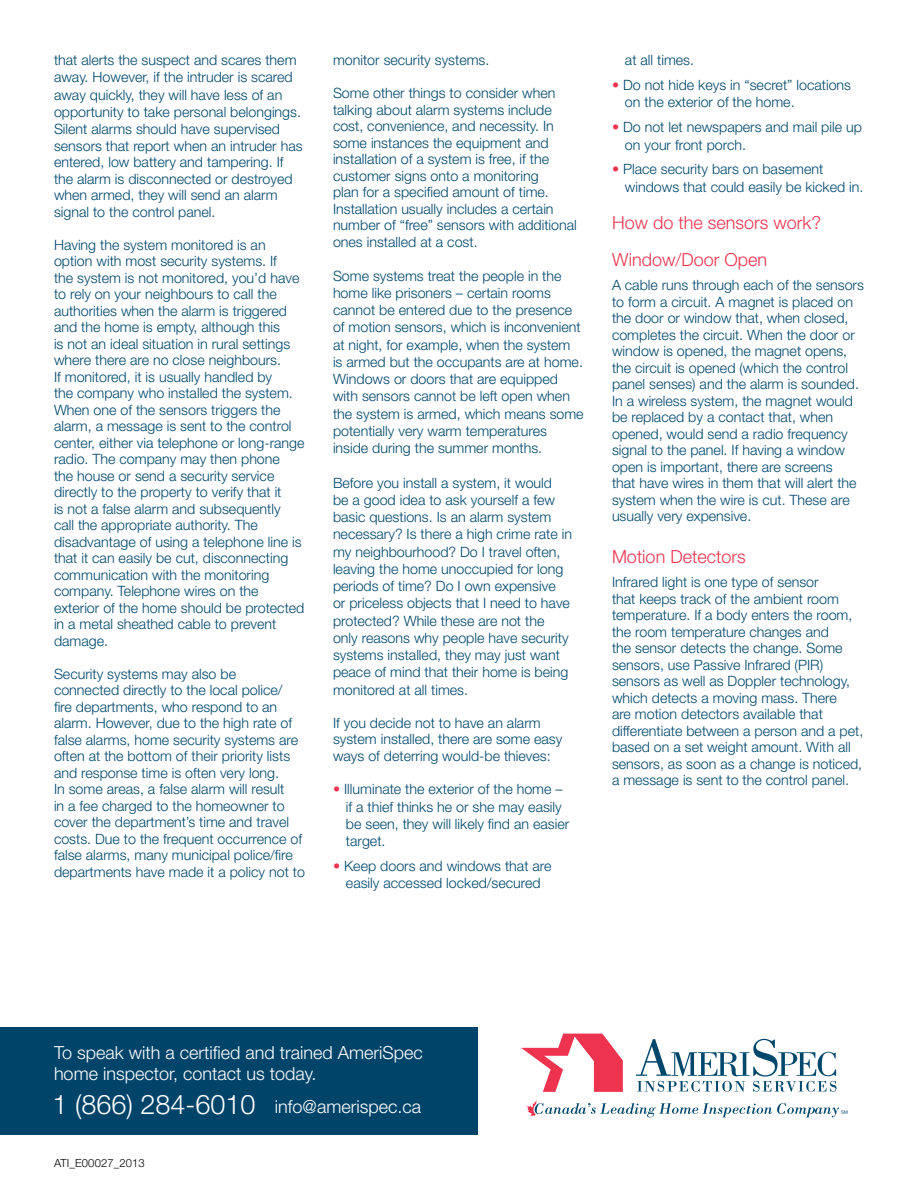
<style>
.page{position:relative;width:918px;height:1188px;background:#fff}
.page>*{position:absolute;margin:0;border:0;box-sizing:border-box;transform-origin:0 0}
.t1{font:300 18px/21px "Helvetica Neue";color:#fff}
.t2{font:300 18px/37.5px "Helvetica Neue";color:#ee334f}
.t3{font:300 14.25px/16.5px "Helvetica Neue";color:#00476c}
.t4{font:300 11.25px "Helvetica Neue";letter-spacing:.01em;color:#000}
.s1{color:#ee334f}
.s2{font-size:27px}
</style>
<div class="page">
<div style="left:0;top:1027px;width:478px;height:108px;background:#00446a"></div>
<svg style="left:521px;top:1034px;width:102px;height:58px"></svg>
<svg style="left:636px;top:1039px;width:200px;height:53px"></svg>
<svg style="left:526px;top:1100px;width:322px;height:17px"></svg>
<p class="t3" style="left:54px;top:51px;width:250px">that alerts the suspect and scares them away. However, if the intruder is scared away quickly, they will have less of an opportunity to take personal belongings.<br>Silent alarms should have supervised sensors that report when an intruder has entered, low battery and tampering. If the alarm is disconnected or destroyed when armed, they will send an alarm signal to the control panel.</p>
<p class="t3" style="left:54px;top:236px;width:252px">Having the system monitored is an option with most security systems. If<br>the system is not monitored, you’d have to rely on your neighbours to call the authorities when the alarm is triggered and the home is empty, although this<br>is not an ideal situation in rural settings where there are no close neighbours.<br>If monitored, it is usually handled by<br>the company who installed the system.<br>When one of the sensors triggers the alarm, a message is sent to the control center, either via telephone or long-range radio. The company may then phone<br>the house or send a security service directly to the property to verify that it<br>is not a false alarm and subsequently<br>call the appropriate authority. The disadvantage of using a telephone line is that it can easily be cut, disconnecting communication with the monitoring company. Telephone wires on the exterior of the home should be protected in a metal sheathed cable to prevent damage.</p>
<p class="t3" style="left:54px;top:665px;width:253px">Security systems may also be<br>connected directly to the local police/<br>fire departments, who respond to an alarm. However, due to the high rate of false alarms, home security systems are often at the bottom of their priority lists and response time is often very long.<br>In some areas, a false alarm will result<br>in a fee charged to the homeowner to cover the department’s time and travel costs. Due to the frequent occurrence of false alarms, many municipal police/fire departments have made it a policy not to</p>
<p class="t3" style="left:333px;top:52px;width:158px">monitor security systems.</p>
<p class="t3" style="left:333px;top:85px;width:245px">Some other things to consider when talking about alarm systems include cost, convenience, and necessity. In some instances the equipment and installation of a system is free, if the customer signs onto a monitoring<br>plan for a specified amount of time.<br>Installation usually includes a certain number of “free” sensors with additional ones installed at a cost.</p>
<p class="t3" style="left:333px;top:267px;width:252px;line-height:17.2px">Some systems treat the people in the home like prisoners – certain rooms cannot be entered due to the presence of motion sensors, which is inconvenient at night, for example, when the system<br>is armed but the occupants are at home.<br>Windows or doors that are equipped with sensors cannot be left open when the system is armed, which means some potentially very warm temperatures inside during the summer months.</p>
<p class="t3" style="left:333px;top:474px;width:241px;line-height:17.2px">Before you install a system, it would<br>be a good idea to ask yourself a few basic questions. Is an alarm system necessary? Is there a high crime rate in my neighbourhood? Do I travel often, leaving the home unoccupied for long periods of time? Do I own expensive<br>or priceless objects that I need to have protected? While these are not the only reasons why people have security systems installed, they may just want peace of mind that their home is being monitored at all times.</p>
<p class="t3" style="left:333px;top:714px;width:231px">If you decide not to have an alarm system installed, there are some easy ways of deterring would-be thieves:</p>
<p class="t3" style="left:346px;top:780px;width:225px;line-height:17.2px;text-indent:-13px"><span class="s1">•</span> Illuminate the exterior of the home – if a thief thinks he or she may easily be seen, they will likely find an easier target.</p>
<p class="t3" style="left:333px;top:857px;width:220px;line-height:17.2px;text-align:center"><span class="s1">•</span> Keep doors and windows that are easily accessed locked/secured</p>
<p class="t3" style="left:625px;top:52px;width:71px">at all times.</p>
<p class="t3" style="left:625px;top:76px;width:228px;line-height:17.2px;text-indent:-13px"><span class="s1">•</span> Do not hide keys in “secret” locations on the exterior of the home.</p>
<p class="t3" style="left:625px;top:118px;width:238px;line-height:17.2px;text-indent:-13px"><span class="s1">•</span> Do not let newspapers and mail pile up on your front porch.</p>
<p class="t3" style="left:625px;top:160px;width:240px;line-height:17.2px;text-indent:-13px"><span class="s1">•</span> Place security bars on basement windows that could easily be kicked in.</p>
<p class="t2" style="left:612px;top:203px;width:211px">How do the sensors work?<br>Window/Door Open</p>
<p class="t3" style="left:612px;top:277px;width:253px">A cable runs through each of the sensors to form a circuit. A magnet is placed on the door or window that, when closed, completes the circuit. When the door or window is opened, the magnet opens, the circuit is opened (which the control panel senses) and the alarm is sounded.<br>In a wireless system, the magnet would be replaced by a contact that, when opened, would send a radio frequency signal to the panel. If having a window open is important, there are screens<br>that have wires in them that will alert the system when the wire is cut. These are usually very expensive.</p>
<p class="t2" style="left:612px;top:538px;width:135px">Motion Detectors</p>
<p class="t3" style="left:612px;top:574px;width:253px">Infrared light is one type of sensor<br>that keeps track of the ambient room temperature. If a body enters the room, the room temperature changes and<br>the sensor detects the change. Some sensors, use Passive Infrared (PIR) sensors as well as Doppler technology, which detects a moving mass. There<br>are motion detectors available that differentiate between a person and a pet, based on a set weight amount. With all sensors, as soon as a change is noticed, a message is sent to the control panel.</p>
<p class="t1" style="left:54px;top:1042px;width:370px">To speak with a certified and trained AmeriSpec home inspector, contact us today.</p>
<p class="t1" style="left:52px;top:1096px;width:370px"><span class="s2">1 (866) 284-6010</span> info@amerispec.ca</p>
<p class="t4" style="left:54px;top:1156px;width:92px">ATI_E00027_2013</p>
</div>
